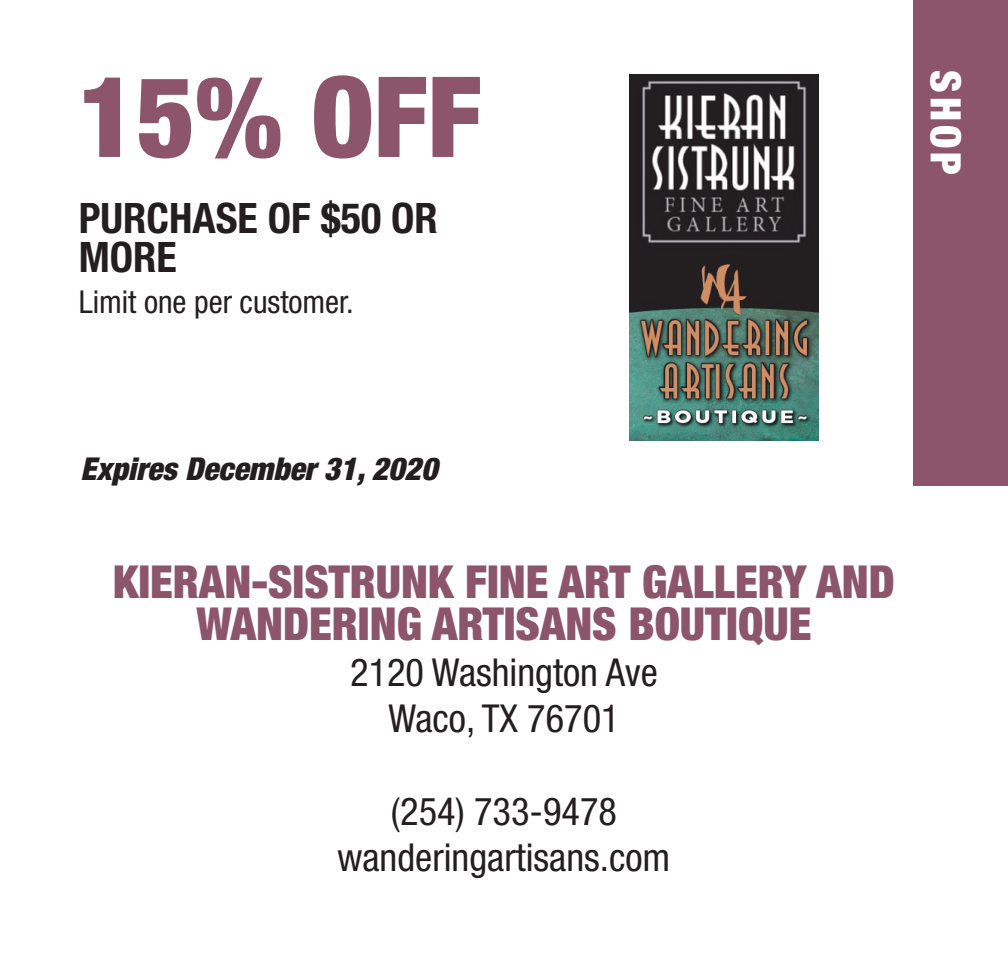
<style>
.page{position:relative;width:1008px;height:971px;background:#fff}
.page>*{position:absolute;margin:0;border:0;box-sizing:border-box;transform-origin:0 0}
.t1{font:900 condensed 112px "Helvetica Neue LT Std";color:#8c556a}
.t2{font:900 condensed 45.5px/42px "Helvetica Neue LT Std";color:#8c556a;text-align:center}
.t3{font:700 condensed 42px/38.5px "Helvetica Neue LT Std";color:#231f20}
.t4{font:900 condensed 42px "Helvetica Neue LT Std";color:#fff}
.t5{font:condensed 38.5px/46.2px "Helvetica Neue LT Std";color:#231f20;text-align:center}
.t6{font:italic 900 condensed 31.5px "Helvetica Neue LT Std";color:#231f20}
.t7{font:condensed 31.5px "Helvetica Neue LT Std";color:#231f20}
</style>
<div class="page">
<div style="left:914px;top:0;width:94px;height:485px;background:#8c556a"></div>
<img style="left:630px;top:74px;width:188px;height:366px">
<h1 class="t1" style="left:79px;top:48px;width:404px">15% OFF</h1>
<p class="t3" style="left:79px;top:199px;width:361px">PURCHASE OF $50 OR<br>MORE</p>
<p class="t7" style="left:79px;top:284px;width:277px">Limit one per customer.</p>
<p class="t4" style="left:972px;top:70px;width:107px;rotate:90deg">SHOP</p>
<p class="t6" style="left:81px;top:449px;width:358px">Expires December 31, 2020</p>
<p class="t2" style="left:113px;top:560px;width:783px">KIERAN-SISTRUNK FINE ART GALLERY AND<br>WANDERING ARTISANS BOUTIQUE</p>
<p class="t5" style="left:350px;top:649px;width:309px">2120 Washington Ave<br>Waco, TX 76701</p>
<p class="t5" style="left:338px;top:787px;width:334px">(254) 733-9478 wanderingartisans.com</p>
</div>
